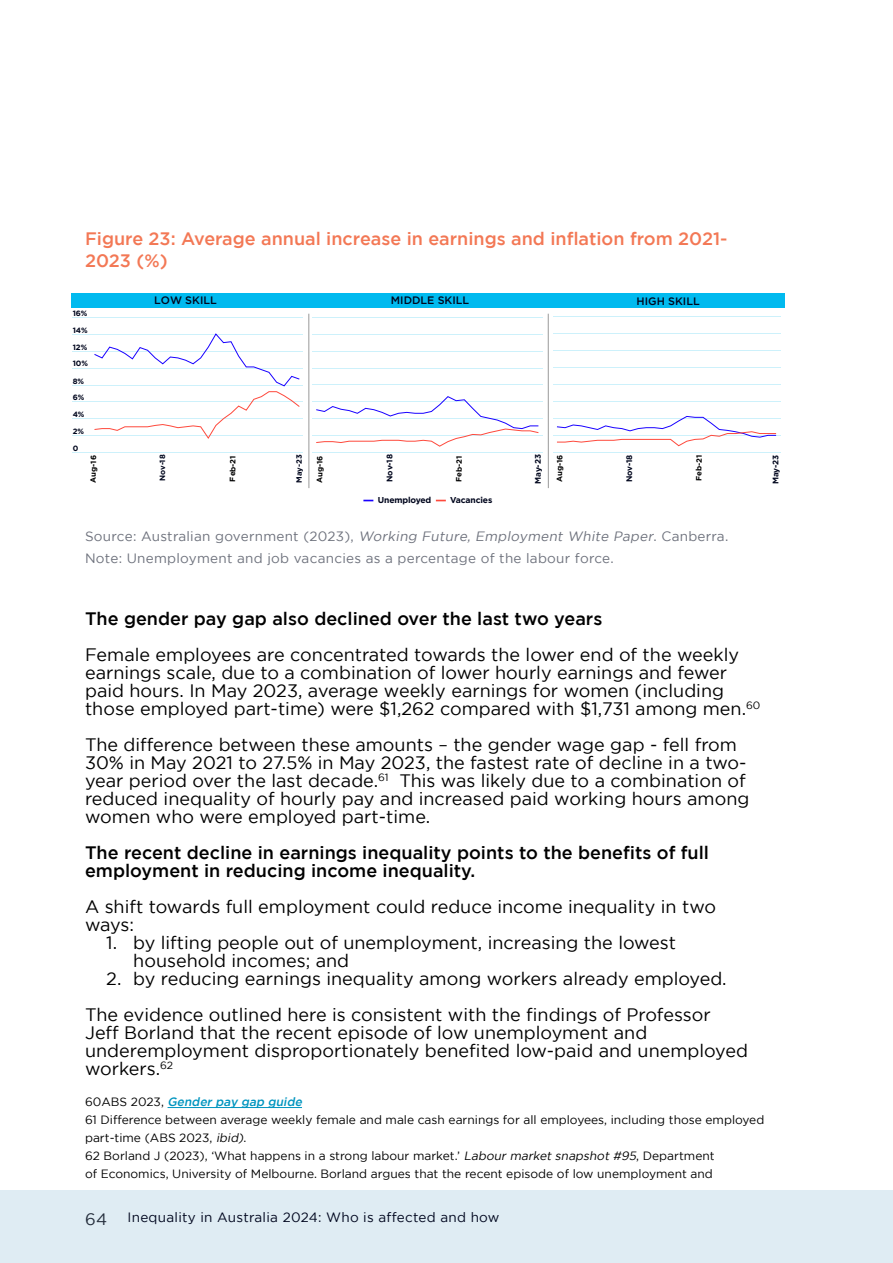
<style>
.page{position:relative;width:893px;height:1263px;background:#fff}
.page>*{position:absolute;margin:0;border:0;box-sizing:border-box;transform-origin:0 0}
.t1{font:18px/18px "Gotham";color:#000}
.t2{font:500 18px/18px "Gotham";color:#000}
.Subheading{font:500 18px/21.6px "Gotham";color:#f37855}
.Body_text_white_medium{font:13.5px "Gotham";letter-spacing:.02em;color:#6d717c}
.t3{font:13.5px "Gotham";letter-spacing:.02em;color:#00061e}
.t4{font:12px/18px "Gotham";color:#000}
.t5{font:italic 500 12px "Gotham";color:#0195bf}
.t6{font:500 10.8px "Gotham";color:#00061d}
.t7{font:700 8.55px "Gotham";letter-spacing:-.015em;color:#00061d}
.t8{font:700 8.1px "Gotham";color:#00061d}
.t9{font:700 7.65px "Gotham";color:#000}
.t10{font:700 7.65px "Gotham";color:#00061d}
.s1{font-style:italic}
.s2{font-weight:400;font-style:normal;color:#000}
.s3{font-size:16.5px;color:#232c3a}
</style>
<div class="page">
<div style="left:0;top:1190px;width:893px;height:72px;background:#dfecf3"></div>
<hr style="left:168px;top:1107px;width:134px;height:1px;background:#0195bf">
<div style="left:71px;top:293px;width:714px;height:14px;background:#01baef"></div>
<hr style="left:553px;top:452px;width:227px;height:1px;background:#cdf1fb">
<hr style="left:553px;top:435px;width:227px;height:1px;background:#cdf1fb">
<hr style="left:553px;top:418px;width:227px;height:1px;background:#cdf1fb">
<hr style="left:553px;top:401px;width:227px;height:1px;background:#cdf1fb">
<hr style="left:553px;top:384px;width:227px;height:1px;background:#cdf1fb">
<hr style="left:553px;top:367px;width:227px;height:1px;background:#cdf1fb">
<hr style="left:553px;top:350px;width:227px;height:1px;background:#cdf1fb">
<hr style="left:553px;top:333px;width:227px;height:1px;background:#cdf1fb">
<hr style="left:553px;top:316px;width:227px;height:1px;background:#cdf1fb">
<svg style="left:557px;top:416px;width:220px;height:31px"></svg>
<hr style="left:312px;top:452px;width:230px;height:1px;background:#cdf1fb">
<hr style="left:312px;top:435px;width:230px;height:1px;background:#cdf1fb">
<hr style="left:312px;top:418px;width:230px;height:1px;background:#cdf1fb">
<hr style="left:312px;top:384px;width:230px;height:1px;background:#cdf1fb">
<hr style="left:312px;top:368px;width:230px;height:1px;background:#cdf1fb">
<hr style="left:312px;top:351px;width:230px;height:1px;background:#cdf1fb">
<hr style="left:312px;top:334px;width:230px;height:1px;background:#cdf1fb">
<hr style="left:312px;top:317px;width:230px;height:1px;background:#cdf1fb">
<svg style="left:315px;top:396px;width:224px;height:51px"></svg>
<hr style="left:73px;top:452px;width:230px;height:1px;background:#cdf1fb">
<hr style="left:73px;top:435px;width:230px;height:1px;background:#cdf1fb">
<hr style="left:73px;top:385px;width:230px;height:1px;background:#cdf1fb">
<hr style="left:73px;top:368px;width:230px;height:1px;background:#cdf1fb">
<hr style="left:73px;top:351px;width:230px;height:1px;background:#cdf1fb">
<hr style="left:73px;top:334px;width:230px;height:1px;background:#cdf1fb">
<hr style="left:73px;top:317px;width:230px;height:1px;background:#cdf1fb">
<svg style="left:93px;top:333px;width:208px;height:106px"></svg>
<hr style="left:309px;top:314px;width:1px;height:174px;background:#999">
<hr style="left:548px;top:314px;width:1px;height:174px;background:#999">
<div style="left:0;top:1204px;width:893px;height:59px;background:#dfecf3"></div>
<p class="Subheading" style="left:85px;top:227px;width:644px">Figure 23: Average annual increase in earnings and inflation from 2021-<br>2023 (%)</p>
<p class="t10" style="left:73px;top:308px;width:16px">16%</p>
<p class="t10" style="left:73px;top:325px;width:17px">14%</p>
<p class="t10" style="left:73px;top:342px;width:16px">12%</p>
<p class="t10" style="left:73px;top:359px;width:17px">10%</p>
<p class="t10" style="left:73px;top:376px;width:13px">8%</p>
<p class="t10" style="left:73px;top:392px;width:13px">6%</p>
<p class="t10" style="left:73px;top:410px;width:13px">4%</p>
<p class="t10" style="left:73px;top:426px;width:13px">2%</p>
<p class="t10" style="left:73px;top:443px;width:7px">0</p>
<p class="t6" style="left:154px;top:293px;width:64px">LOW SKILL</p>
<p class="t6" style="left:391px;top:293px;width:80px">MIDDLE SKILL</p>
<p class="t6" style="left:637px;top:294px;width:65px">HIGH SKILL</p>
<p class="t8" style="left:384px;top:482px;width:29px;rotate:-90deg">Nov-18</p>
<p class="t8" style="left:532px;top:484px;width:31px;rotate:-90deg">May-23</p>
<p class="t7" style="left:378px;top:494px;width:55px">Unemployed</p>
<p class="t7" style="left:450px;top:494px;width:44px">Vacancies</p>
<p class="t10" style="left:157px;top:481px;width:28px;rotate:-90deg">Nov-18</p>
<p class="t10" style="left:294px;top:483px;width:30px;rotate:-90deg">May-23</p>
<p class="t8" style="left:624px;top:482px;width:29px;rotate:-90deg">Nov-18</p>
<p class="t8" style="left:770px;top:484px;width:31px;rotate:-90deg">May-23</p>
<p class="t9" style="left:88px;top:482px;width:29px;rotate:-89deg">Aug-16</p>
<p class="t9" style="left:227px;top:481px;width:27px;rotate:-89deg">Feb-21</p>
<p class="t9" style="left:314px;top:483px;width:29px;rotate:-89deg">Aug-16</p>
<p class="t9" style="left:454px;top:482px;width:27px;rotate:-89deg">Feb-21</p>
<p class="t9" style="left:554px;top:482px;width:29px;rotate:-89deg">Aug-16</p>
<p class="t9" style="left:694px;top:480px;width:27px;rotate:-89deg">Feb-21</p>
<p class="Body_text_white_medium" style="left:85px;top:529px;width:645px">Source: Australian government (2023), <span class="s1">Working Future, Employment White Paper</span>. Canberra.</p>
<p class="Body_text_white_medium" style="left:85px;top:551px;width:530px">Note: Unemployment and job vacancies as a percentage of the labour force.</p>
<p class="t2" style="left:85px;top:609px;width:519px">The gender pay gap also declined over the last two years</p>
<p class="t1" style="left:85px;top:645px;width:677px">Female employees are concentrated towards the lower end of the weekly earnings scale, due to a combination of lower hourly earnings and fewer paid hours. In May 2023, average weekly earnings for women (including those employed part-time) were $1,262 compared with $1,731 among men.<sup>60</sup></p>
<p class="t1" style="left:85px;top:735px;width:666px">The difference between these amounts – the gender wage gap - fell from 30% in May 2021 to 27.5% in May 2023, the fastest rate of decline in a two&shy;year period over the last decade.<sup>61</sup> This was likely due to a combination of reduced inequality of hourly pay and increased paid working hours among women who were employed part-time.</p>
<p class="t2" style="left:85px;top:843px;width:626px">The recent decline in earnings inequality points to the benefits of full employment in reducing income inequality.</p>
<p class="t1" style="left:85px;top:897px;width:632px">A shift towards full employment could reduce income inequality in two ways:</p>
<p class="t1" style="left:133px;top:933px;width:544px;text-indent:-27px">1. by lifting people out of unemployment, increasing the lowest household incomes; and</p>
<p class="t1" style="left:106px;top:969px;width:622px">2. by reducing earnings inequality among workers already employed.</p>
<p class="t1" style="left:85px;top:1005px;width:664px">The evidence outlined here is consistent with the findings of Professor Jeff Borland that the recent episode of low unemployment and underemployment disproportionately benefited low-paid and unemployed workers.<sup>62</sup></p>
<p class="t5" style="left:85px;top:1095px;width:221px"><span class="s2">6 0 A B S 2 0 2 3 ,</span> Gender pay gap guide</p>
<p class="t4" style="left:85px;top:1110px;width:681px">61 Difference between average weekly female and male cash earnings for all employees, including those employed part-time (ABS 2023, <span class="s1">ibid)</span>.</p>
<p class="t4" style="left:85px;top:1146px;width:631px">62 Borland J (2023), ‘What happens in a strong labour market.’ <span class="s1">Labour market snapshot #95</span>, Department of Economics, University of Melbourne. Borland argues that the recent episode of low unemployment and</p>
<p class="t3" style="left:85px;top:1210px;width:416px"><span class="s3">64</span> Inequality in Australia 2024: Who is affected and how</p>
</div>
